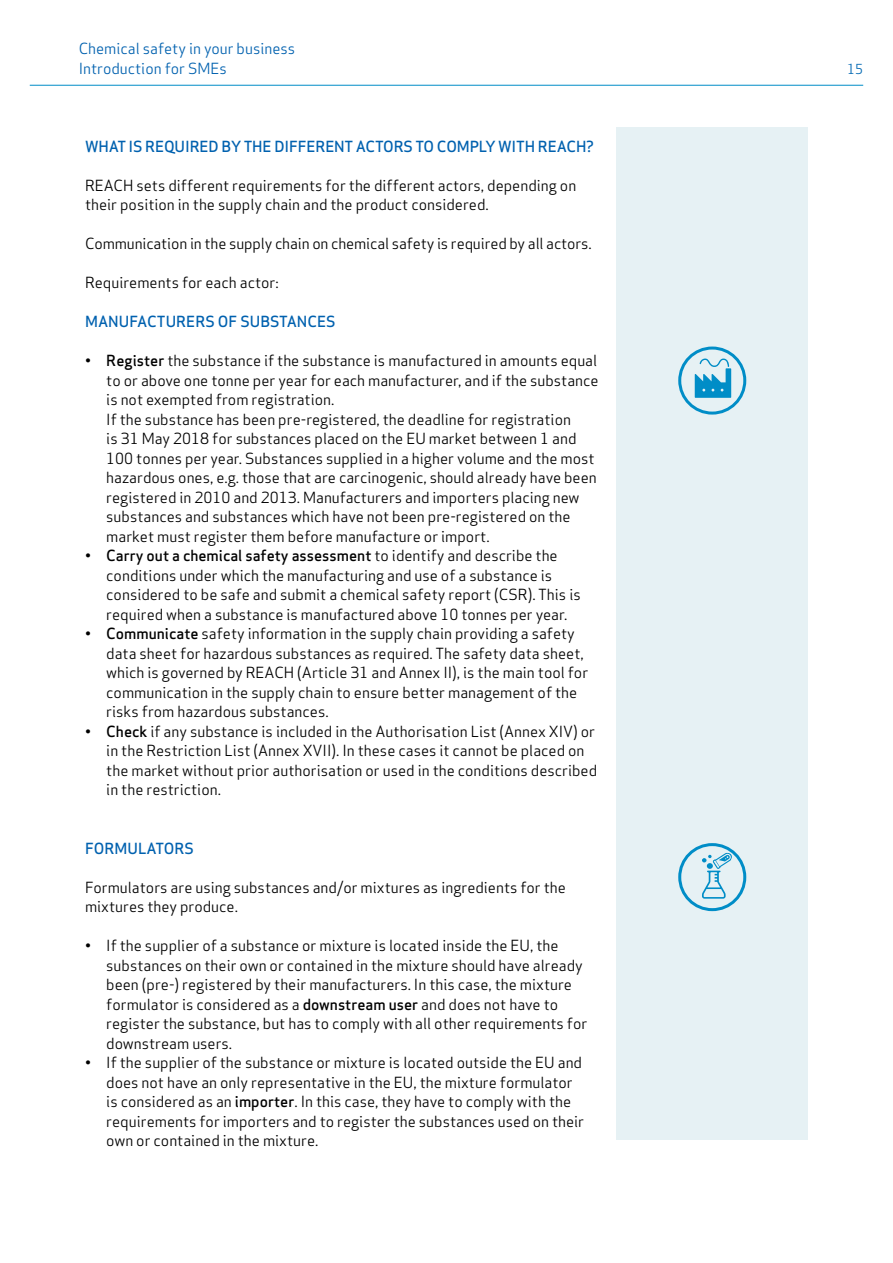
<style>
.page{position:relative;width:893px;height:1263px;background:#fff}
.page>*{position:absolute;margin:0;border:0;box-sizing:border-box;transform-origin:0 0}
.t1{font:15px/19.5px "Apex Sans";color:#000}
.t2{font:500 15px "Apex Sans";letter-spacing:-.01em;color:#0061af}
.t3{font:15px/19.5px "Apex Sans";color:#0061af}
.t4{font:13.5px "Apex Sans";color:#0068b3}
.s1{font-weight:500}
</style>
<div class="page">
<hr style="left:30px;top:85px;width:833px;height:1px;background:#008dc7">
<div style="left:617px;top:128px;width:191px;height:1012px;background:#e6f1f4"></div>
<svg style="left:695px;top:358px;width:36px;height:40px"></svg>
<div style="left:678px;top:347px;width:68px;height:68px;border:3px solid #008dc7;border-radius:50%"></div>
<div style="left:678px;top:843px;width:68px;height:68px;border:3px solid #008dc7;border-radius:50%"></div>
<svg style="left:702px;top:852px;width:30px;height:47px"></svg>
<p class="t3" style="left:79px;top:37px;width:218px">Chemical safety in your business<br>Introduction for SMEs</p>
<p class="t2" style="left:85px;top:133px;width:510px">WHAT IS REQUIRED BY THE DIFFERENT ACTORS TO COMPLY WITH REACH?</p>
<p class="t1" style="left:85px;top:174px;width:493px">REACH sets different requirements for the different actors, depending on their position in the supply chain and the product considered.</p>
<p class="t1" style="left:85px;top:232px;width:508px">Communication in the supply chain on chemical safety is required by all actors.</p>
<p class="t1" style="left:85px;top:271px;width:195px">Requirements for each actor:</p>
<p class="t2" style="left:85px;top:308px;width:252px">MANUFACTURERS OF SUBSTANCES</p>
<p class="t1" style="left:106px;top:349px;width:494px;text-indent:-21px"><span class="s1">• Register</span> the substance if the substance is manufactured in amounts equal to or above one tonne per year for each manufacturer, and if the substance is not exempted from registration.<br>If the substance has been pre-registered, the deadline for registration<br>is 31 May 2018 for substances placed on the EU market between 1 and 100 tonnes per year. Substances supplied in a higher volume and the most hazardous ones, e.g. those that are carcinogenic, should already have been registered in 2010 and 2013. Manufacturers and importers placing new substances and substances which have not been pre-registered on the market must register them before manufacture or import.</p>
<p class="t1" style="left:106px;top:544px;width:476px;text-indent:-21px"><span class="s1">• Carry out a chemical safety assessment</span> to identify and describe the conditions under which the manufacturing and use of a substance is considered to be safe and submit a chemical safety report (CSR). This is required when a substance is manufactured above 10 tonnes per year.</p>
<p class="t1" style="left:106px;top:622px;width:483px;text-indent:-21px"><span class="s1">• Communicate</span> safety information in the supply chain providing a safety data sheet for hazardous substances as required. The safety data sheet, which is governed by REACH (Article 31 and Annex II), is the main tool for communication in the supply chain to ensure better management of the risks from hazardous substances.</p>
<p class="t1" style="left:106px;top:720px;width:492px;text-indent:-21px"><span class="s1">• Check</span> if any substance is included in the Authorisation List (Annex XIV) or in the Restriction List (Annex XVII). In these cases it cannot be placed on the market without prior authorisation or used in the conditions described in the restriction.</p>
<p class="t2" style="left:85px;top:835px;width:110px">FORMULATORS</p>
<p class="t1" style="left:85px;top:876px;width:482px">Formulators are using substances and/or mixtures as ingredients for the mixtures they produce.</p>
<p class="t1" style="left:106px;top:934px;width:482px;text-indent:-21px">• If the supplier of a substance or mixture is located inside the EU, the substances on their own or contained in the mixture should have already been (pre-) registered by their manufacturers. In this case, the mixture formulator is considered as a <span class="s1">downstream user</span> and does not have to register the substance, but has to comply with all other requirements for downstream users.</p>
<p class="t1" style="left:106px;top:1051px;width:479px;text-indent:-21px">• If the supplier of the substance or mixture is located outside the EU and does not have an only representative in the EU, the mixture formulator is considered as an <span class="s1">importer</span>. In this case, they have to comply with the requirements for importers and to register the substances used on their own or contained in the mixture.</p>
<p class="t4" style="left:847px;top:58px;width:18px">15</p>
</div>
